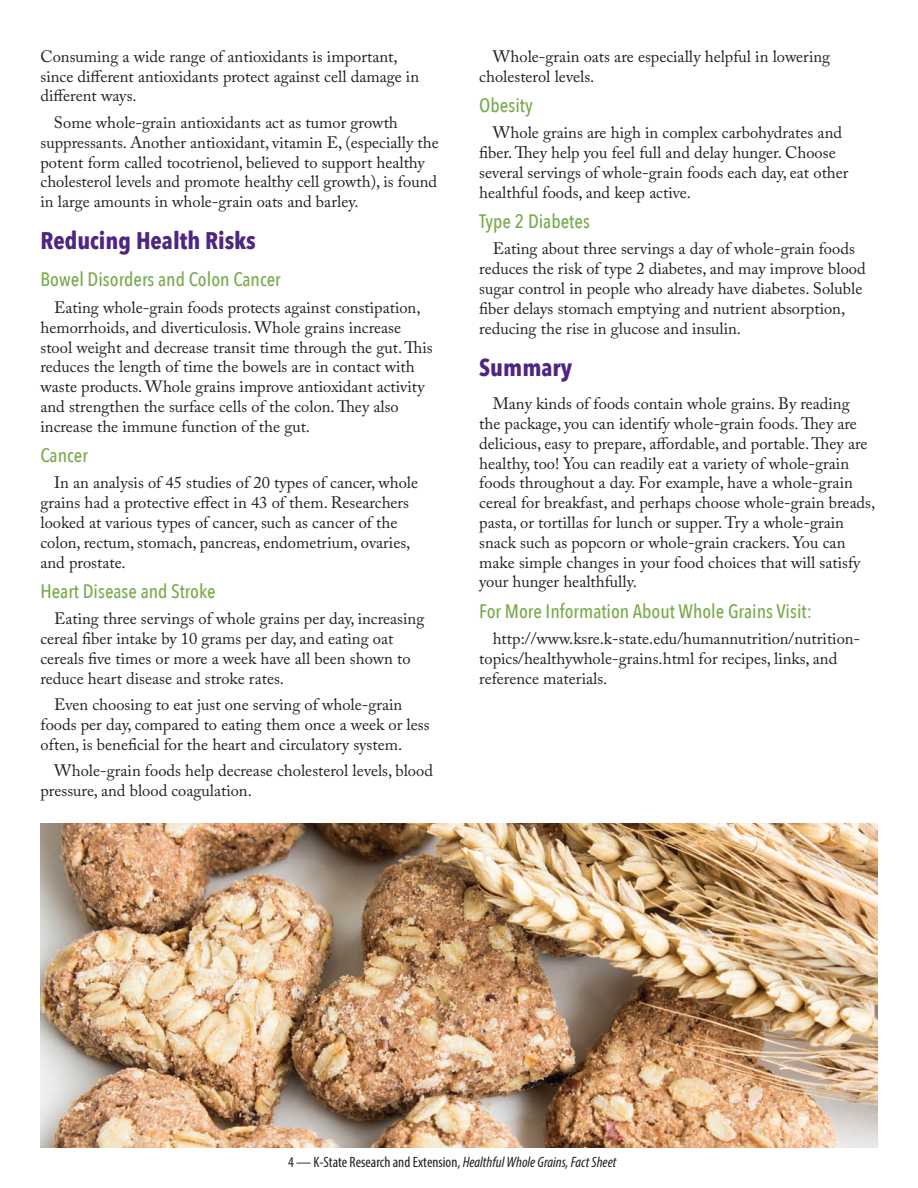
<style>
.page{position:relative;width:918px;height:1188px;background:#fff}
.page>*{position:absolute;margin:0;border:0;box-sizing:border-box;transform-origin:0 0}
.Heading{font:700 24px "Avenir Next Condensed";color:#4e2582}
.Subhead{font:500 19.5px "Avenir Next Condensed";color:#77ab4d}
.Body{font:16.5px/19.8px "Adobe Caslon Pro";color:#231f20}
.t1{font:condensed 15px "Myriad Pro";color:#231f20}
.s1{font-style:italic}
</style>
<div class="page">
<img style="left:40px;top:824px;width:837px;height:324px">
<p class="Body" style="left:40px;top:46px;width:380px">Consuming a wide range of antioxidants is important, since different antioxidants protect against cell damage in different ways.</p>
<p class="Body" style="left:40px;top:112px;width:400px;text-indent:13px">Some whole-grain antioxidants act as tumor growth suppressants. Another antioxidant, vitamin E, (especially the potent form called tocotrienol, believed to support healthy cholesterol levels and promote healthy cell growth), is found in large amounts in whole-grain oats and barley.</p>
<p class="Heading" style="left:40px;top:226px;width:217px">Reducing Health Risks</p>
<p class="Subhead" style="left:40px;top:268px;width:242px">Bowel Disorders and Colon Cancer</p>
<p class="Body" style="left:41px;top:297px;width:394px;text-indent:13px">Eating whole-grain foods protects against constipation, hemorrhoids, and diverticulosis. Whole grains increase stool weight and decrease transit time through the gut. This reduces the length of time the bowels are in contact with waste products. Whole grains improve antioxidant activity and strengthen the surface cells of the colon. They also increase the immune function of the gut.</p>
<p class="Subhead" style="left:40px;top:443px;width:49px">Cancer</p>
<p class="Body" style="left:41px;top:473px;width:379px;text-indent:13px">In an analysis of 45 studies of 20 types of cancer, whole grains had a protective effect in 43 of them. Researchers looked at various types of cancer, such as cancer of the colon, rectum, stomach, pancreas, endometrium, ovaries, and prostate.</p>
<p class="Subhead" style="left:40px;top:579px;width:177px">Heart Disease and Stroke</p>
<p class="Body" style="left:41px;top:609px;width:385px;text-indent:13px">Eating three servings of whole grains per day, increasing cereal fiber intake by 10 grams per day, and eating oat cereals five times or more a week have all been shown to reduce heart disease and stroke rates.</p>
<p class="Body" style="left:41px;top:695px;width:391px;text-indent:13px">Even choosing to eat just one serving of whole-grain foods per day, compared to eating them once a week or less often, is beneficial for the heart and circulatory system.</p>
<p class="Body" style="left:41px;top:761px;width:394px;text-indent:13px">Whole-grain foods help decrease cholesterol levels, blood pressure, and blood coagulation.</p>
<p class="Body" style="left:479px;top:46px;width:353px;text-indent:13px">Whole-grain oats are especially helpful in lowering cholesterol levels.</p>
<p class="Subhead" style="left:479px;top:93px;width:55px">Obesity</p>
<p class="Body" style="left:479px;top:123px;width:371px;text-indent:13px">Whole grains are high in complex carbohydrates and fiber. They help you feel full and delay hunger. Choose several servings of whole-grain foods each day, eat other healthful foods, and keep active.</p>
<p class="Subhead" style="left:479px;top:209px;width:112px">Type 2 Diabetes</p>
<p class="Body" style="left:479px;top:239px;width:388px;text-indent:13px">Eating about three servings a day of whole-grain foods reduces the risk of type 2 diabetes, and may improve blood sugar control in people who already have diabetes. Soluble fiber delays stomach emptying and nutrient absorption, reducing the rise in glucose and insulin.</p>
<p class="Heading" style="left:479px;top:353px;width:95px">Summary</p>
<p class="Body" style="left:479px;top:394px;width:398px;text-indent:13px">Many kinds of foods contain whole grains. By reading<br>the package, you can identify whole-grain foods. They are delicious, easy to prepare, affordable, and portable. They are healthy, too! You can readily eat a variety of whole-grain foods throughout a day. For example, have a whole-grain cereal for breakfast, and perhaps choose whole-grain breads, pasta, or tortillas for lunch or supper. Try a whole-grain snack such as popcorn or whole-grain crackers. You can make simple changes in your food choices that will satisfy your hunger healthfully.</p>
<p class="Subhead" style="left:479px;top:599px;width:334px">For More Information About Whole Grains Visit:</p>
<p class="Body" style="left:479px;top:629px;width:383px;text-indent:13px">http://www.ksre.k-state.edu/humannutrition/nutrition&shy;topics/healthywhole-grains.html for recipes, links, and reference materials.</p>
<p class="t1" style="left:288px;top:1153px;width:330px">4 — K-State Research and Extension, <span class="s1">Healthful Whole Grains, Fact Sheet</span></p>
</div>
